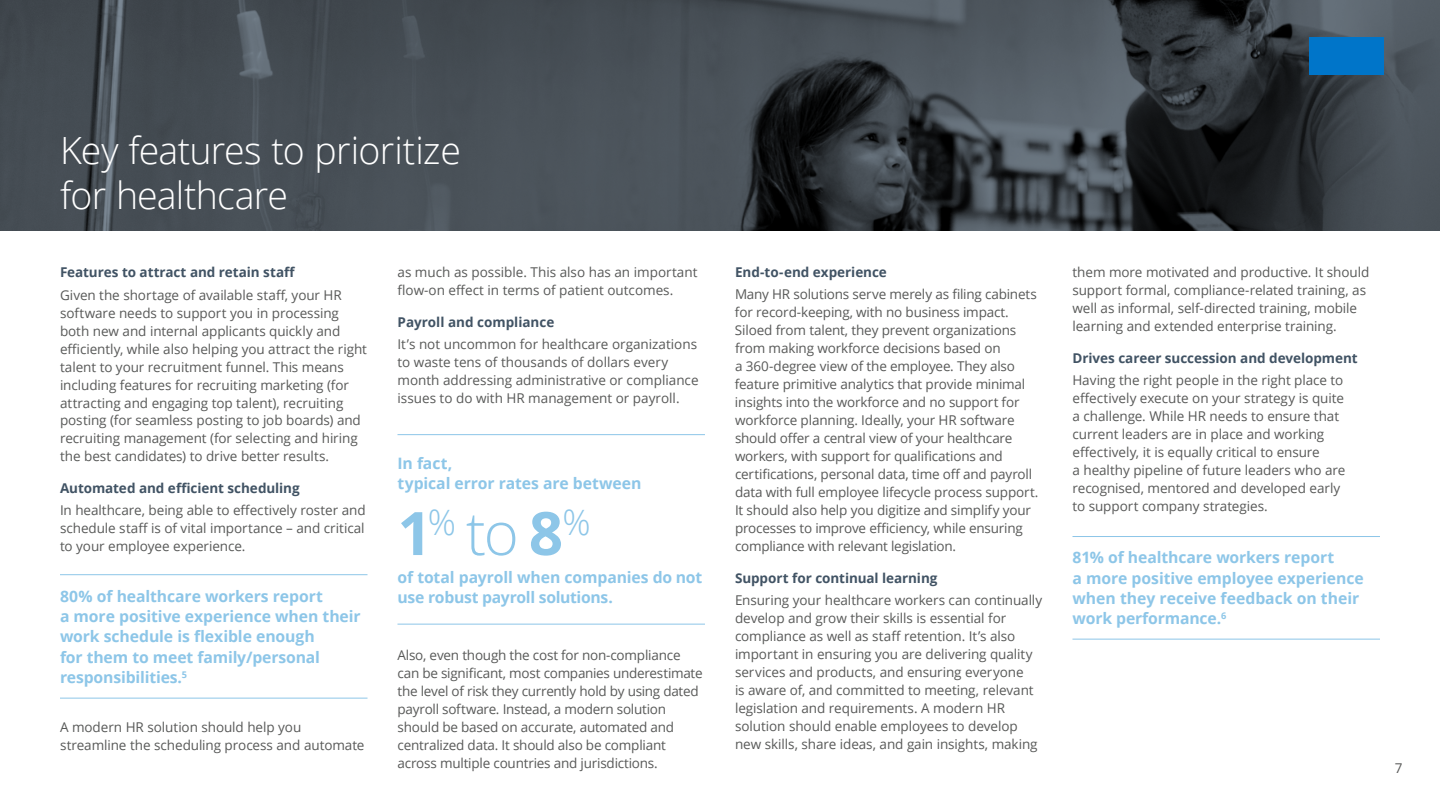
<style>
.page{position:relative;width:1440px;height:810px;background:#fff}
.page>*{position:absolute;margin:0;border:0;box-sizing:border-box;transform-origin:0 0}
.t1{font:700 60px "Open Sans";color:#8dc6e8}
._02_Sub_head{font:300 37.5px/45px "Open Sans";letter-spacing:-.02em;color:#fff}
._03_Pullout{font:700 15.75px/20.2px "Open Sans";letter-spacing:-.005em;color:#8dc6e8}
._01_Body{font:13.5px/18px "Open Sans";letter-spacing:-.01em;color:#585958}
._04_sub_sub{font:700 13.5px "Open Sans";letter-spacing:-.005em;color:#415364}
.s1{font-style:inherit}
.s2{font-weight:700;color:#415364}
.s3{font-weight:300}
</style>
<div class="page">
<img style="left:0;top:0;width:270px;height:231px">
<img style="left:270px;top:0;width:1170px;height:231px">
<div style="left:1309px;top:38px;width:75px;height:37px;background:#0075c9"></div>
<hr style="left:60px;top:575px;width:308px;height:1px;background:#8dc6e8">
<hr style="left:60px;top:698px;width:308px;height:1px;background:#8dc6e8">
<hr style="left:398px;top:624px;width:307px;height:1px;background:#8dc6e8">
<hr style="left:398px;top:434px;width:307px;height:1px;background:#8dc6e8">
<hr style="left:1072px;top:536px;width:308px;height:1px;background:#8dc6e8">
<hr style="left:1072px;top:639px;width:308px;height:1px;background:#8dc6e8">
<p class="_02_Sub_head" style="left:60px;top:127px;width:402px">Key features to prioritize for healthcare</p>
<p class="_04_sub_sub" style="left:60px;top:263px;width:237px">Features to attract and retain staff</p>
<p class="_01_Body" style="left:60px;top:285px;width:309px">Given the shortage of available staff, your HR software needs to support you in processing both new and internal applicants quickly and efficiently, while also helping you attract the right talent to your recruitment funnel. This means including features for recruiting marketing (for attracting and engaging top talent), recruiting posting (for seamless posting to job boards) and recruiting management (for selecting and hiring the best candidates) to drive better results.</p>
<p class="_04_sub_sub" style="left:60px;top:479px;width:241px">Automated and efficient scheduling</p>
<p class="_01_Body" style="left:60px;top:501px;width:307px;text-align:justify">In healthcare, being able to effectively roster and schedule staff is of vital importance – and critical to your employee experience.</p>
<p class="_03_Pullout" style="left:60px;top:586px;width:302px">80% of healthcare workers report<br>a more positive experience when their work schedule is flexible enough<br>for them to meet family/personal responsibilities<span class="s1">.</span><sup>5</sup></p>
<p class="_01_Body" style="left:60px;top:717px;width:306px">A modern HR solution should help you streamline the scheduling process and automate</p>
<p class="_01_Body" style="left:398px;top:263px;width:301px">as much as possible. This also has an important flow-on effect in terms of patient outcomes.</p>
<p class="_01_Body" style="left:398px;top:310px;width:301px;line-height:22.4px"><span class="s2">Payroll and compliance<br></span>It’s not uncommon for healthcare organizations</p>
<p class="_01_Body" style="left:398px;top:353px;width:303px">to waste tens of thousands of dollars every month addressing administrative or compliance issues to do with HR management or payroll.</p>
<p class="_03_Pullout" style="left:398px;top:453px;width:245px">In fact,<br>typical error rates are between</p>
<h1 class="t1" style="left:398px;top:491px;width:195px">1<sup>%</sup> <span class="s3">to</span> 8<sup>%</sup></h1>
<p class="_03_Pullout" style="left:398px;top:567px;width:306px">of total payroll when companies do not use robust payroll solutions.</p>
<p class="_01_Body" style="left:398px;top:646px;width:307px">Also, even though the cost for non-compliance can be significant, most companies underestimate the level of risk they currently hold by using dated payroll software. Instead, a modern solution should be based on accurate, automated and centralized data. It should also be compliant across multiple countries and jurisdictions.</p>
<p class="_01_Body" style="left:735px;top:261px;width:303px;line-height:22.4px"><span class="s2">End-to-end experience<br></span>Many HR solutions serve merely as filing cabinets</p>
<p class="_01_Body" style="left:735px;top:303px;width:305px">for record-keeping, with no business impact.<br>Siloed from talent, they prevent organizations from making workforce decisions based on<br>a 360-degree view of the employee. They also feature primitive analytics that provide minimal insights into the workforce and no support for workforce planning. Ideally, your HR software should offer a central view of your healthcare workers, with support for qualifications and certifications, personal data, time off and payroll data with full employee lifecycle process support.<br>It should also help you digitize and simplify your processes to improve efficiency, while ensuring compliance with relevant legislation.</p>
<p class="_01_Body" style="left:735px;top:567px;width:309px;line-height:22.4px"><span class="s2">Support for continual learning<br></span>Ensuring your healthcare workers can continually</p>
<p class="_01_Body" style="left:735px;top:609px;width:304px">develop and grow their skills is essential for compliance as well as staff retention. It’s also important in ensuring you are delivering quality services and products, and ensuring everyone<br>is aware of, and committed to meeting, relevant legislation and requirements. A modern HR solution should enable employees to develop new skills, share ideas, and gain insights, making</p>
<p class="_01_Body" style="left:1072px;top:263px;width:298px">them more motivated and productive. It should support formal, compliance-related training, as well as informal, self-directed training, mobile learning and extended enterprise training.</p>
<p class="_04_sub_sub" style="left:1072px;top:348px;width:287px">Drives career succession and development</p>
<p class="_01_Body" style="left:1072px;top:371px;width:274px">Having the right people in the right place to effectively execute on your strategy is quite a challenge. While HR needs to ensure that current leaders are in place and working effectively, it is equally critical to ensure<br>a healthy pipeline of future leaders who are recognised, mentored and developed early to support company strategies.</p>
<p class="_03_Pullout" style="left:1072px;top:547px;width:293px">81% of healthcare workers report<br>a more positive employee experience when they receive feedback on their work performance<span class="s1">.</span><sup>6</sup></p>
<p class="_01_Body" style="left:1395px;top:758px;width:9px">7</p>
</div>
